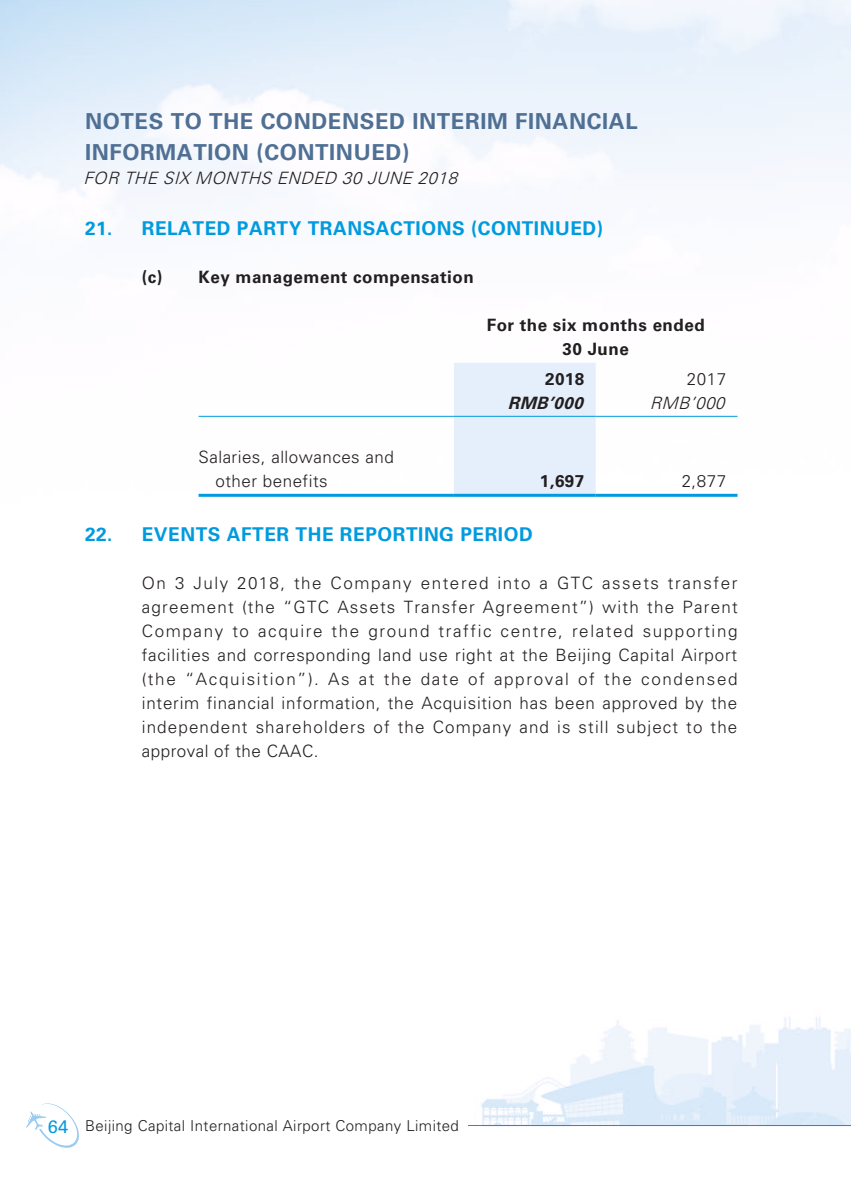
<style>
.page{position:relative;width:851px;height:1191px;background:#fff}
.page>*{position:absolute;margin:0;border:0;box-sizing:border-box;transform-origin:0 0}
.t1{font:700 22px/31px "Univers LT Std";letter-spacing:.03em;color:#4f7094}
.t2{font:700 19px "Univers LT Std";letter-spacing:.03em;color:#009bde}
.t3{font:300 17px/24px "Univers LT Std";letter-spacing:.03em;color:#231f20}
.t4{font:700 17px/24px "Univers LT Std";letter-spacing:.03em;color:#231f20;text-align:center}
.t5{font:italic 300 17px "Univers LT Std";color:#231f20}
.t6{font:italic 700 17px "Univers LT Std";color:#231f20}
.t7{font:300 15px "Univers LT Std";letter-spacing:.03em;color:#231f20}
.s1{font-weight:400;font-size:18px;color:#009bde}
</style>
<div class="page">
<svg style="left:26px;top:1103px;width:53px;height:45px"></svg>
<hr style="left:468px;top:1125px;width:382px;height:1px;background:#009bde">
<div style="left:454px;top:363px;width:141px;height:131px;background:#e4effb"></div>
<hr style="left:198px;top:416px;width:256px;height:1px;background:#009bde">
<hr style="left:454px;top:416px;width:141px;height:1px;background:#009bde">
<hr style="left:595px;top:416px;width:142px;height:1px;background:#009bde">
<hr style="left:198px;top:494px;width:256px;height:3px;background:#009bde">
<hr style="left:454px;top:494px;width:141px;height:3px;background:#009bde">
<hr style="left:595px;top:494px;width:142px;height:3px;background:#009bde">
<p class="t1" style="left:85px;top:106px;width:554px">NOTES TO THE CONDENSED INTERIM FINANCIAL<br>INFORMATION (CONTINUED)</p>
<p class="t5" style="left:83px;top:168px;width:380px">FOR THE SIX MONTHS ENDED 30 JUNE 2018</p>
<p class="t2" style="left:85px;top:217px;width:519px">21. RELATED PARTY TRANSACTIONS (CONTINUED)</p>
<p class="t4" style="left:142px;top:265px;width:333px">(c) Key management compensation</p>
<p class="t4" style="left:486px;top:313px;width:219px">For the six months ended<br>30 June</p>
<p class="t4" style="left:545px;top:367px;width:41px">2018</p>
<p class="t3" style="left:686px;top:366px;width:41px">2017</p>
<p class="t6" style="left:508px;top:393px;width:82px">RMB’000</p>
<p class="t5" style="left:649px;top:392px;width:82px">RMB’000</p>
<p class="t3" style="left:215px;top:444px;width:180px;text-indent:-17px">Salaries, allowances and other benefits</p>
<p class="t4" style="left:540px;top:469px;width:46px">1,697</p>
<p class="t3" style="left:681px;top:469px;width:46px">2,877</p>
<p class="t2" style="left:85px;top:522px;width:449px">22. EVENTS AFTER THE REPORTING PERIOD</p>
<p class="t3" style="left:142px;top:570px;width:597px;text-align:justify">On 3 July 2018, the Company entered into a GTC assets transfer agreement (the “GTC Assets Transfer Agreement”) with the Parent Company to acquire the ground traffic centre, related supporting facilities and corresponding land use right at the Beijing Capital Airport (the “Acquisition”). As at the date of approval of the condensed interim financial information, the Acquisition has been approved by the independent shareholders of the Company and is still subject to the approval of the CAAC.</p>
<p class="t7" style="left:48px;top:1116px;width:412px"><span class="s1">64</span> Beijing Capital International Airport Company Limited</p>
</div>
